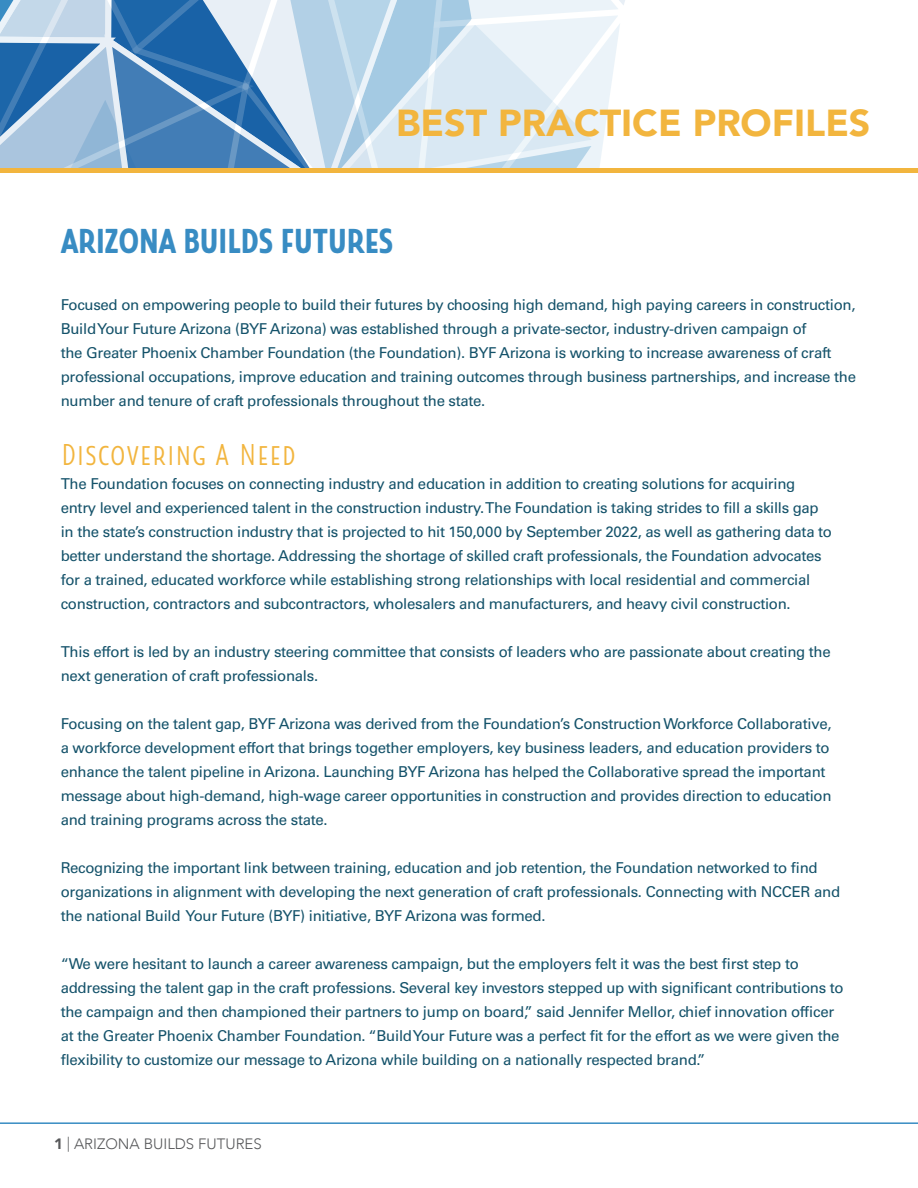
<style>
.page{position:relative;width:918px;height:1188px;background:#fff}
.page>*{position:absolute;margin:0;border:0;box-sizing:border-box;transform-origin:0 0}
.t1{font:900 37.5px "Avenir";color:#f2b53e}
.Section_Header{font:700 34.5px "Look Sans";letter-spacing:-.02em;color:#388cc3}
.Section_Header-2{font:300 30px "Look Sans";color:#f2b53e}
.t2{font:15px/24px "Univers LT Std";letter-spacing:-.02em;color:#14526a}
.t3{font:300 15px "Avenir";color:#57585a}
.s1{font-weight:900}
</style>
<div class="page">
<hr style="left:0;top:1122px;width:918px;height:2px;background:#388cc3">
<svg style="left:0;top:0;width:625px;height:168px;background:#a6c4de"></svg>
<hr style="left:0;top:168px;width:918px;height:4px;background:#f2b53e">
<p class="t1" style="left:396px;top:91px;width:476px">BEST PRACTICE PROFILES</p>
<p class="Section_Header" style="left:61px;top:221px;width:334px">ARIZONA BUILDS FUTURES</p>
<p class="t2" style="left:61px;top:293px;width:797px">Focused on empowering people to build their futures by choosing high demand, high paying careers in construction, Build Your Future Arizona (BYF Arizona) was established through a private-sector, industry-driven campaign of<br>the Greater Phoenix Chamber Foundation (the Foundation). BYF Arizona is working to increase awareness of craft professional occupations, improve education and training outcomes through business partnerships, and increase the number and tenure of craft professionals throughout the state.</p>
<p class="Section_Header-2" style="left:61px;top:437px;width:237px">Discovering A Need</p>
<p class="t2" style="left:61px;top:472px;width:773px">The Foundation focuses on connecting industry and education in addition to creating solutions for acquiring entry level and experienced talent in the construction industry. The Foundation is taking strides to fill a skills gap in the state’s construction industry that is projected to hit 150,000 by September 2022, as well as gathering data to better understand the shortage. Addressing the shortage of skilled craft professionals, the Foundation advocates for a trained, educated workforce while establishing strong relationships with local residential and commercial construction, contractors and subcontractors, wholesalers and manufacturers, and heavy civil construction.</p>
<p class="t2" style="left:61px;top:640px;width:772px">This effort is led by an industry steering committee that consists of leaders who are passionate about creating the next generation of craft professionals.</p>
<p class="t2" style="left:61px;top:712px;width:773px">Focusing on the talent gap, BYF Arizona was derived from the Foundation’s Construction Workforce Collaborative, a workforce development effort that brings together employers, key business leaders, and education providers to enhance the talent pipeline in Arizona. Launching BYF Arizona has helped the Collaborative spread the important message about high-demand, high-wage career opportunities in construction and provides direction to education and training programs across the state.</p>
<p class="t2" style="left:61px;top:856px;width:781px">Recognizing the important link between training, education and job retention, the Foundation networked to find organizations in alignment with developing the next generation of craft professionals. Connecting with NCCER and the national Build Your Future (BYF) initiative, BYF Arizona was formed.</p>
<p class="t2" style="left:61px;top:952px;width:784px">“We were hesitant to launch a career awareness campaign, but the employers felt it was the best first step to addressing the talent gap in the craft professions. Several key investors stepped up with significant contributions to the campaign and then championed their partners to jump on board,” said Jennifer Mellor, chief innovation officer at the Greater Phoenix Chamber Foundation. “Build Your Future was a perfect fit for the effort as we were given the flexibility to customize our message to Arizona while building on a nationally respected brand.”</p>
<p class="t3" style="left:54px;top:1135px;width:209px"><span class="s1">1</span> | ARIZONA BUILDS FUTURES</p>
</div>
